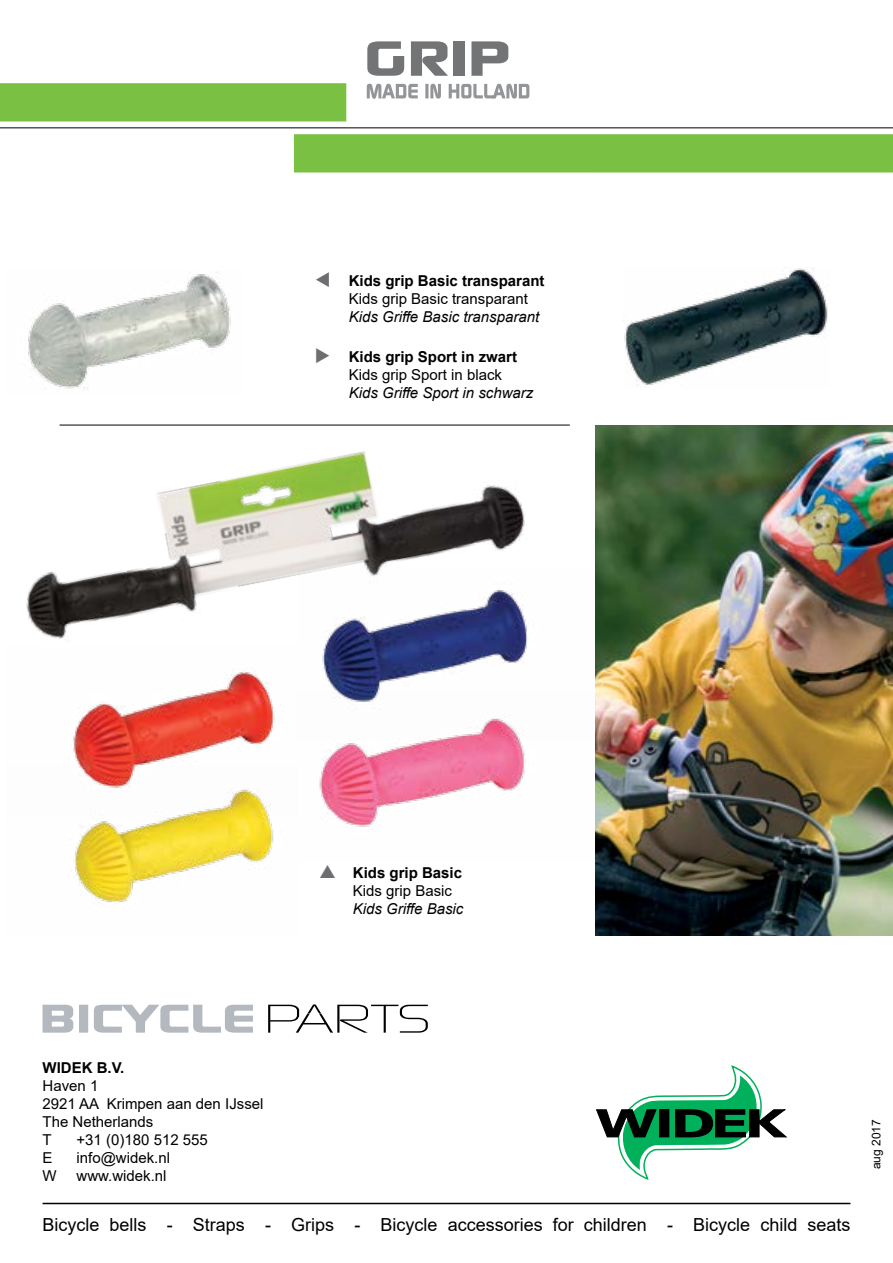
<style>
.page{position:relative;width:893px;height:1263px;background:#fff}
.page>*{position:absolute;margin:0;border:0;box-sizing:border-box;transform-origin:0 0}
.t1{font:18px "Arial";color:#000}
.t2{font:700 15px/18px "Arial";color:#000}
.t3{font:15px/18px "Arial";color:#000}
.t4{font:italic 15px "Arial";color:#000}
.t5{font:12px "Arial";color:#000}
.s1{color:#6d6e71}
.s2{font-weight:400}
</style>
<div class="page">
<img style="left:31px;top:272px;width:200px;height:54px">
<img style="left:624px;top:268px;width:204px;height:118px">
<img style="left:26px;top:326px;width:544px;height:313px">
<img style="left:299px;top:570px;width:271px;height:121px">
<img style="left:319px;top:691px;width:206px;height:136px">
<img style="left:73px;top:670px;width:202px;height:95px">
<img style="left:75px;top:765px;width:199px;height:138px">
<hr style="left:43px;top:1203px;width:807px;height:1px;background:#000">
<svg style="left:596px;top:1065px;width:191px;height:115px"></svg>
<svg style="left:367px;top:84px;width:162px;height:15px"></svg>
<svg style="left:367px;top:41px;width:37px;height:35px"></svg>
<svg style="left:411px;top:41px;width:37px;height:35px"></svg>
<div style="left:454px;top:41px;width:11px;height:35px;background:#727476"></div>
<svg style="left:471px;top:41px;width:37px;height:35px"></svg>
<div style="left:0;top:83px;width:346px;height:38px;background:#7ac143"></div>
<div style="left:294px;top:134px;width:599px;height:38px;background:#7ac143"></div>
<hr style="left:0;top:127px;width:893px;height:1px;background:#000">
<img style="left:595px;top:425px;width:298px;height:510px">
<svg style="left:43px;top:1005px;width:210px;height:28px"></svg>
<svg style="left:268px;top:1004px;width:160px;height:29px"></svg>
<hr style="left:60px;top:425px;width:510px;height:1px;background:#000">
<svg style="left:330px;top:362px;width:18px;height:1px"></svg>
<p class="t2" style="left:349px;top:272px;width:197px;text-indent:-34px"><span class="s1">▼</span> Kids grip Basic transparant<br><span class="s2">Kids grip Basic transparant</span></p>
<p class="t4" style="left:349px;top:307px;width:192px">Kids Griffe Basic transparant</p>
<p class="t2" style="left:349px;top:348px;width:170px;text-indent:-34px"><span class="s1">◆</span> Kids grip Sport in zwart<br><span class="s2">Kids grip Sport in black</span></p>
<p class="t4" style="left:349px;top:383px;width:186px">Kids Griffe Sport in schwarz</p>
<p class="t2" style="left:353px;top:864px;width:111px">Kids grip Basic</p>
<p class="t3" style="left:353px;top:882px;width:101px">Kids grip Basic</p>
<p class="t4" style="left:353px;top:899px;width:112px">Kids Griffe Basic</p>
<p class="t2" style="left:43px;top:1059px;width:83px">WIDEK B.V.</p>
<p class="t3" style="left:43px;top:1077px;width:222px">Haven 1<br>2921 AA Krimpen aan den IJssel<br>The Netherlands<br>T</p>
<p class="t3" style="left:77px;top:1131px;width:133px">+31 (0)180 512 555</p>
<p class="t3" style="left:43px;top:1149px;width:12px">E</p>
<p class="t3" style="left:77px;top:1149px;width:95px">info@widek.nl</p>
<p class="t3" style="left:43px;top:1167px;width:16px">W</p>
<p class="t3" style="left:77px;top:1167px;width:92px">www.widek.nl</p>
<p class="t1" style="left:43px;top:1212px;width:809px">Bicycle bells - Straps - Grips - Bicycle accessories for children - Bicycle child seats</p>
<p class="t5" style="left:868px;top:1169px;width:52px;rotate:-90deg">aug 2017</p>
</div>
